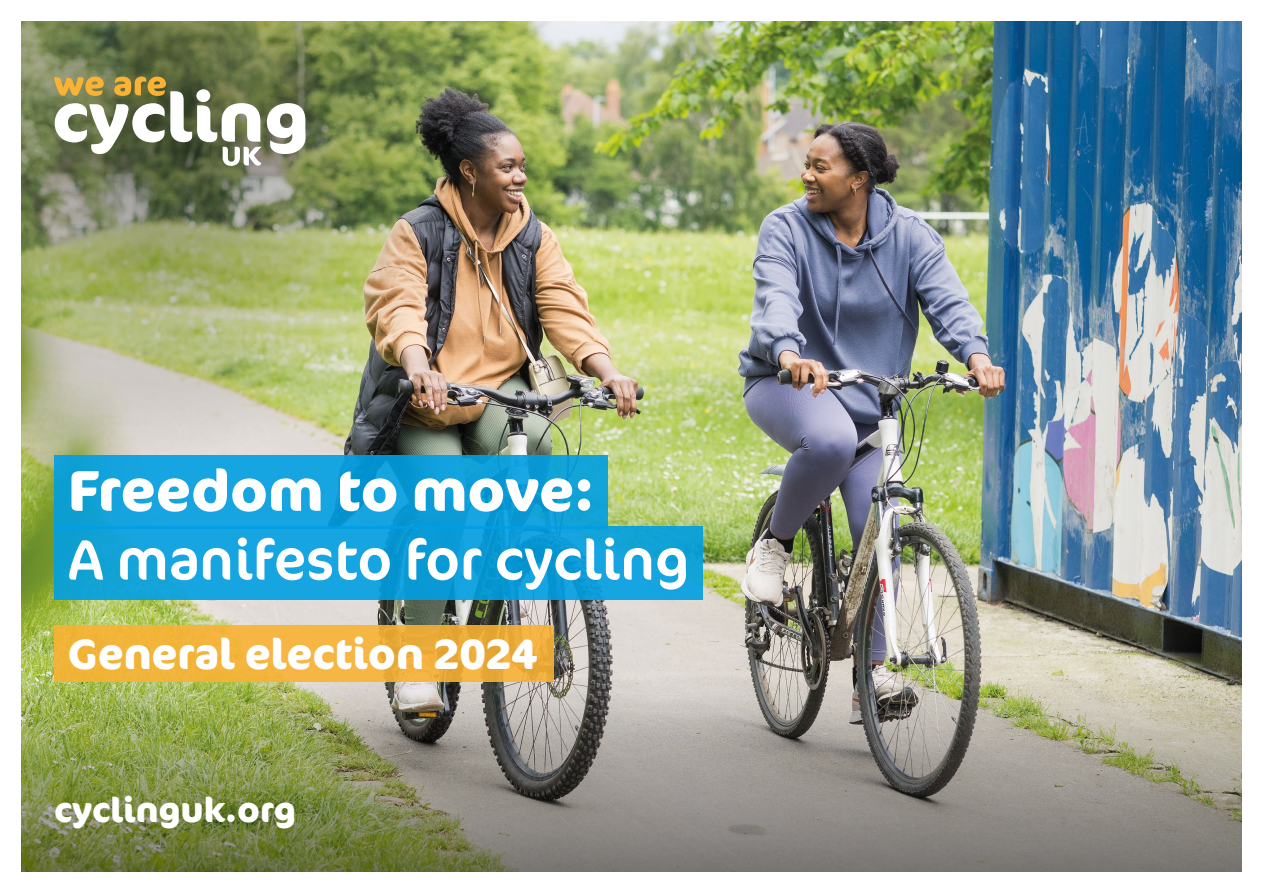
<style>
.page{position:relative;width:1263px;height:893px;background:#fff}
.page>*{position:absolute;margin:0;border:0;box-sizing:border-box;transform-origin:0 0}
.t1{font:57.3px "Cocon Pro";color:#fff}
.t2{font:700 57.3px "Cocon Offc";color:#fff}
.t3{font:700 42.3px "Cocon Pro";color:#fff}
.t4{font:700 34.5px "Cocon Offc";color:#fff}
</style>
<div class="page">
<img style="left:21px;top:21px;width:1221px;height:630px">
<img style="left:21px;top:651px;width:1221px;height:221px">
<img style="left:21px;top:21px;width:528px;height:497px">
<svg style="left:54px;top:455px;width:554px;height:71px;background:#11a0db"></svg>
<svg style="left:54px;top:526px;width:648px;height:74px;background:#11a0db"></svg>
<div style="left:54px;top:625px;width:499px;height:57px;background:linear-gradient(to right,#f4b73b,#edac3e)"></div>
<svg style="left:267px;top:103px;width:39px;height:51px"></svg>
<svg style="left:54px;top:77px;width:207px;height:89px"></svg>
<p class="t2" style="left:68px;top:456px;width:527px">Freedom to move:</p>
<p class="t1" style="left:68px;top:522px;width:623px">A manifesto for cycling</p>
<p class="t3" style="left:68px;top:625px;width:471px">General election 2024</p>
<p class="t4" style="left:54px;top:789px;width:244px">cyclinguk.org</p>
</div>
